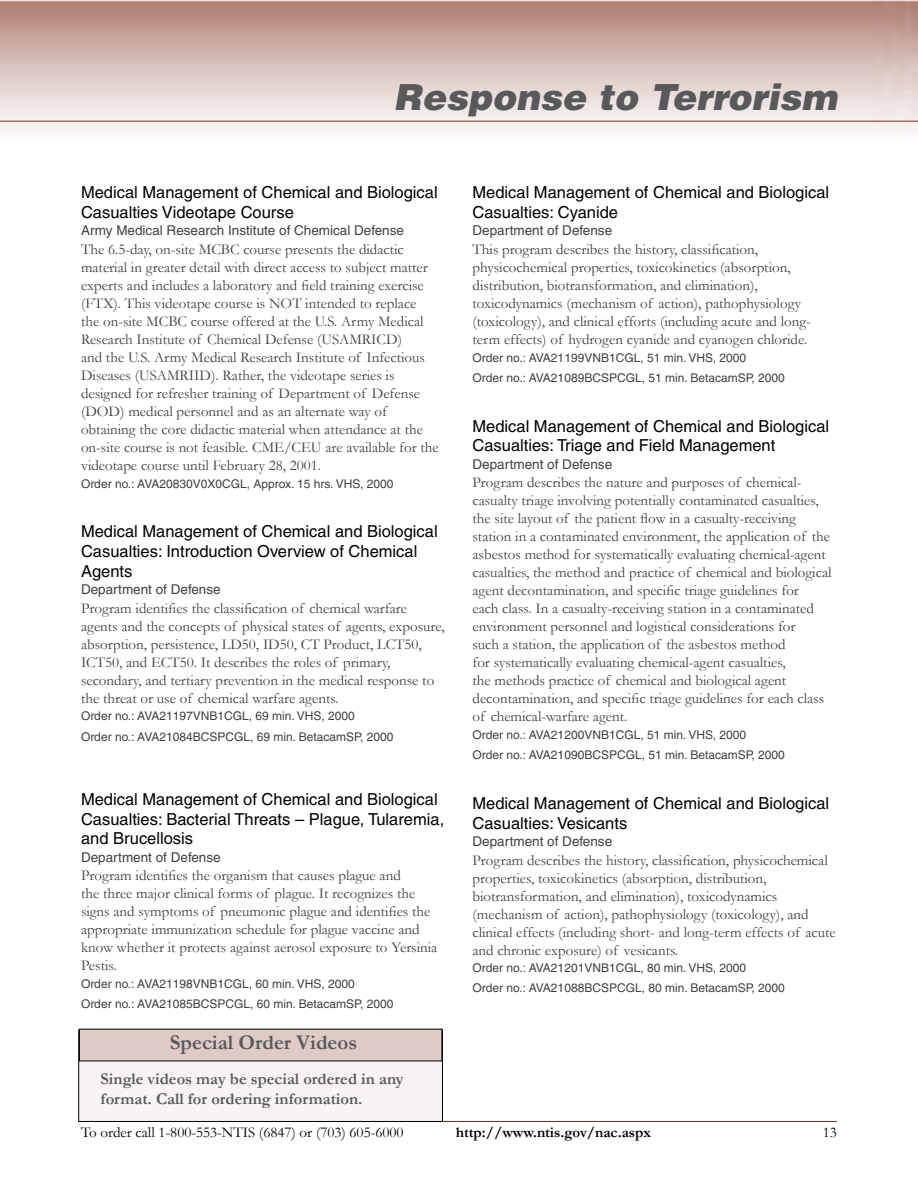
<style>
.page{position:relative;width:918px;height:1188px;background:#fff}
.page>*{position:absolute;margin:0;border:0;box-sizing:border-box;transform-origin:0 0}
.t1{font:italic 900 36px "Helvetica";color:#58595b}
.t2{font:700 21px "Garamond";color:#58595b}
.t3{font:16.5px/19.8px "Helvetica";color:#000}
.t4{font:700 16.5px/19.8px "Garamond";color:#58595b}
.t5{font:15px/18px "Garamond";color:#414042}
.t6{font:15px "Garamond";color:#000}
.t7{font:700 15px "Garamond";color:#000}
.t8{font:13.5px "Helvetica";color:#414042}
.t9{font:12px/20.2px "Helvetica";color:#414042}
</style>
<div class="page">
<hr style="left:81px;top:1121px;width:756px;height:1px;background:#7b2d19">
<hr style="left:0;top:121px;width:918px;height:1px;background:#7b2d19">
<div style="left:79px;top:1030px;width:363px;height:91px;background:#f8f4f4"></div>
<div style="left:78px;top:1030px;width:365px;height:92px;border:1px solid #000"></div>
<div style="left:79px;top:1029px;width:363px;height:32px;background:#decac6"></div>
<h1 class="t1" style="left:394px;top:73px;width:445px">Response to Terrorism</h1>
<p class="t3" style="left:81px;top:183px;width:358px">Medical Management of Chemical and Biological<br>Casualties Videotape Course</p>
<p class="t8" style="left:81px;top:223px;width:325px">Army Medical Research Institute of Chemical Defense</p>
<p class="t5" style="left:81px;top:240px;width:359px">The 6.5-day, on-site MCBC course presents the didactic material in greater detail with direct access to subject matter experts and includes a laboratory and field training exercise (FTX). This videotape course is NOT intended to replace<br>the on-site MCBC course offered at the U.S. Army Medical Research Institute of Chemical Defense (USAMRICD)<br>and the U.S. Army Medical Research Institute of Infectious Diseases (USAMRIID). Rather, the videotape series is designed for refresher training of Department of Defense (DOD) medical personnel and as an alternate way of obtaining the core didactic material when attendance at the on-site course is not feasible. CME/CEU are available for the videotape course until February 28, 2001.</p>
<p class="t9" style="left:81px;top:473px;width:314px">Order no.: AVA20830V0X0CGL, Approx. 15 hrs. VHS, 2000</p>
<p class="t3" style="left:81px;top:522px;width:358px">Medical Management of Chemical and Biological<br>Casualties: Introduction Overview of Chemical<br>Agents</p>
<p class="t8" style="left:81px;top:582px;width:141px">Department of Defense</p>
<p class="t5" style="left:81px;top:599px;width:365px">Program identifies the classification of chemical warfare agents and the concepts of physical states of agents, exposure, absorption, persistence, LD50, ID50, CT Product, LCT50, ICT50, and ECT50. It describes the roles of primary, secondary, and tertiary prevention in the medical response to the threat or use of chemical warfare agents.</p>
<p class="t9" style="left:81px;top:706px;width:314px">Order no.: AVA21197VNB1CGL, 69 min. VHS, 2000<br>Order no.: AVA21084BCSPCGL, 69 min. BetacamSP, 2000</p>
<p class="t3" style="left:81px;top:789px;width:365px">Medical Management of Chemical and Biological<br>Casualties: Bacterial Threats – Plague, Tularemia, and Brucellosis</p>
<p class="t8" style="left:81px;top:849px;width:141px">Department of Defense</p>
<p class="t5" style="left:81px;top:866px;width:358px">Program identifies the organism that causes plague and<br>the three major clinical forms of plague. It recognizes the signs and symptoms of pneumonic plague and identifies the appropriate immunization schedule for plague vaccine and know whether it protects against aerosol exposure to Yersinia Pestis.</p>
<p class="t9" style="left:81px;top:974px;width:314px">Order no.: AVA21198VNB1CGL, 60 min. VHS, 2000<br>Order no.: AVA21085BCSPCGL, 60 min. BetacamSP, 2000</p>
<h2 class="t2" style="left:170px;top:1028px;width:189px">Special Order Videos</h2>
<p class="t4" style="left:101px;top:1069px;width:305px">Single videos may be special ordered in any format. Call for ordering information.</p>
<p class="t3" style="left:472px;top:183px;width:358px">Medical Management of Chemical and Biological<br>Casualties: Cyanide</p>
<p class="t8" style="left:472px;top:223px;width:141px">Department of Defense</p>
<p class="t5" style="left:472px;top:240px;width:340px">This program describes the history, classification, physicochemical properties, toxicokinetics (absorption, distribution, biotransformation, and elimination), toxicodynamics (mechanism of action), pathophysiology (toxicology), and clinical efforts (including acute and long&shy;term effects) of hydrogen cyanide and cyanogen chloride.</p>
<p class="t9" style="left:472px;top:347px;width:314px">Order no.: AVA21199VNB1CGL, 51 min. VHS, 2000<br>Order no.: AVA21089BCSPCGL, 51 min. BetacamSP, 2000</p>
<p class="t3" style="left:472px;top:416px;width:358px">Medical Management of Chemical and Biological<br>Casualties: Triage and Field Management</p>
<p class="t8" style="left:472px;top:456px;width:141px">Department of Defense</p>
<p class="t5" style="left:472px;top:473px;width:361px">Program describes the nature and purposes of chemical&shy;casualty triage involving potentially contaminated casualties, the site layout of the patient flow in a casualty-receiving station in a contaminated environment, the application of the asbestos method for systematically evaluating chemical-agent casualties, the method and practice of chemical and biological agent decontamination, and specific triage guidelines for<br>each class. In a casualty-receiving station in a contaminated environment personnel and logistical considerations for<br>such a station, the application of the asbestos method<br>for systematically evaluating chemical-agent casualties,<br>the methods practice of chemical and biological agent decontamination, and specific triage guidelines for each class of chemical-warfare agent.</p>
<p class="t9" style="left:472px;top:725px;width:314px">Order no.: AVA21200VNB1CGL, 51 min. VHS, 2000<br>Order no.: AVA21090BCSPCGL, 51 min. BetacamSP, 2000</p>
<p class="t3" style="left:472px;top:793px;width:358px">Medical Management of Chemical and Biological<br>Casualties: Vesicants</p>
<p class="t8" style="left:472px;top:833px;width:141px">Department of Defense</p>
<p class="t5" style="left:472px;top:850px;width:365px">Program describes the history, classification, physicochemical properties, toxicokinetics (absorption, distribution, biotransformation, and elimination), toxicodynamics (mechanism of action), pathophysiology (toxicology), and clinical effects (including short- and long-term effects of acute and chronic exposure) of vesicants.</p>
<p class="t9" style="left:472px;top:958px;width:314px">Order no.: AVA21201VNB1CGL, 80 min. VHS, 2000<br>Order no.: AVA21088BCSPCGL, 80 min. BetacamSP, 2000</p>
<p class="t6" style="left:81px;top:1122px;width:324px">To order call 1-800-553-NTIS (6847) or (703) 605-6000</p>
<p class="t7" style="left:456px;top:1122px;width:196px">http://www.ntis.gov/nac.aspx</p>
<p class="t6" style="left:823px;top:1122px;width:16px">13</p>
</div>
